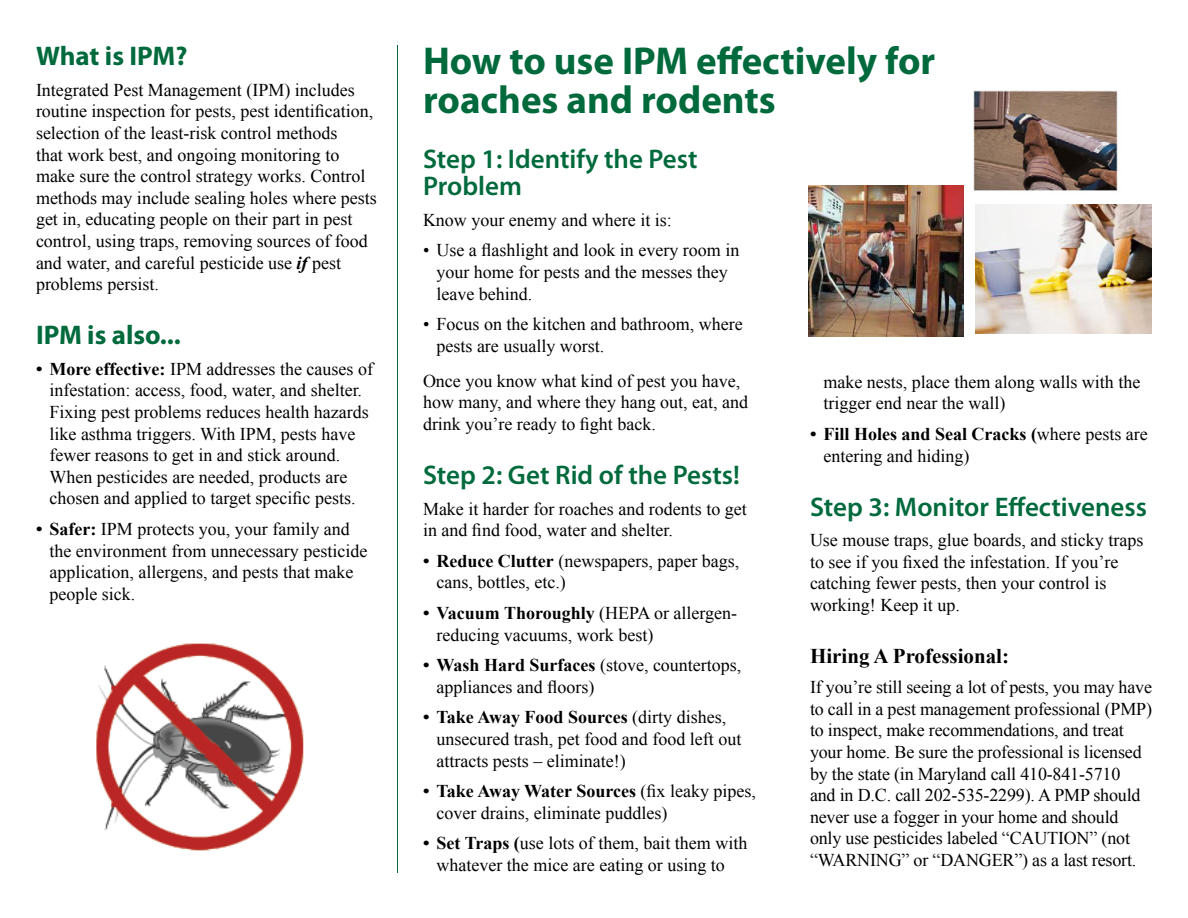
<style>
.page{position:relative;width:1188px;height:918px;background:#fff}
.page>*{position:absolute;margin:0;border:0;box-sizing:border-box;transform-origin:0 0}
.t1{font:700 39px/39px "Myriad Pro";color:#006a3c}
.t2{font:600 27px/27px "Myriad Pro";color:#006a3c}
.t3{font:700 27px "Myriad Pro";color:#006a3c}
.t4{font:700 21px "Times New Roman";color:#000}
.t5{font:18px/21.6px "Times New Roman";color:#000}
.s1{font-weight:700;font-style:italic}
.s2{font-weight:700}
</style>
<div class="page">
<img style="left:808px;top:186px;width:156px;height:150px">
<img style="left:976px;top:204px;width:176px;height:130px">
<img style="left:973px;top:90px;width:145px;height:101px">
<img style="left:96px;top:643px;width:208px;height:208px">
<hr style="left:397px;top:45px;width:1px;height:828px;background:#006a3c">
<h2 class="t3" style="left:36px;top:39px;width:153px">What is IPM?</h2>
<p class="t5" style="left:36px;top:79px;width:342px">Integrated Pest Management (IPM) includes routine inspection for pests, pest identification, selection of the least-risk control methods<br>that work best, and ongoing monitoring to make sure the control strategy works. Control methods may include sealing holes where pests get in, educating people on their part in pest control, using traps, removing sources of food and water, and careful pesticide use <span class="s1">if</span> pest problems persist.</p>
<h2 class="t3" style="left:36px;top:318px;width:146px">IPM is also...</h2>
<p class="t5" style="left:50px;top:358px;width:325px;text-indent:-14px"><span class="s2">• More effective:</span> IPM addresses the causes of infestation: access, food, water, and shelter.<br>Fixing pest problems reduces health hazards like asthma triggers. With IPM, pests have fewer reasons to get in and stick around.<br>When pesticides are needed, products are chosen and applied to target specific pests.</p>
<p class="t5" style="left:50px;top:518px;width:319px;text-indent:-14px"><span class="s2">• Safer:</span> IPM protects you, your family and the environment from unnecessary pesticide application, allergens, and pests that make people sick.</p>
<h1 class="t1" style="left:423px;top:40px;width:514px">How to use IPM effectively for roaches and rodents</h1>
<h2 class="t2" style="left:423px;top:145px;width:276px">Step 1: Identify the Pest<br>Problem</h2>
<p class="t5" style="left:423px;top:209px;width:250px">Know your enemy and where it is:</p>
<p class="t5" style="left:436px;top:239px;width:304px;text-indent:-14px">• Use a flashlight and look in every room in your home for pests and the messes they leave behind.</p>
<p class="t5" style="left:436px;top:313px;width:308px;text-indent:-14px">• Focus on the kitchen and bathroom, where pests are usually worst.</p>
<p class="t5" style="left:423px;top:370px;width:327px">Once you know what kind of pest you have, how many, and where they hang out, eat, and drink you’re ready to fight back.</p>
<h2 class="t2" style="left:423px;top:461px;width:318px">Step 2: Get Rid of the Pests!</h2>
<p class="t5" style="left:423px;top:498px;width:325px">Make it harder for roaches and rodents to get in and find food, water and shelter.</p>
<p class="t5" style="left:436px;top:550px;width:304px;text-indent:-14px"><span class="s2">• Reduce Clutter</span> (newspapers, paper bags, cans, bottles, etc.)</p>
<p class="t5" style="left:436px;top:602px;width:302px;text-indent:-14px"><span class="s2">• Vacuum Thoroughly</span> (HEPA or allergen&shy;reducing vacuums, work best)</p>
<p class="t5" style="left:436px;top:654px;width:306px;text-indent:-14px"><span class="s2">• Wash Hard Surfaces</span> (stove, countertops, appliances and floors)</p>
<p class="t5" style="left:436px;top:706px;width:306px;text-indent:-14px"><span class="s2">• Take Away Food Sources</span> (dirty dishes, unsecured trash, pet food and food left out attracts pests – eliminate!)</p>
<p class="t5" style="left:436px;top:780px;width:321px;text-indent:-14px"><span class="s2">• Take Away Water Sources</span> (fix leaky pipes, cover drains, eliminate puddles)</p>
<p class="t5" style="left:423px;top:832px;width:326px;text-align:center"><span class="s2">• Set Traps (</span>use lots of them, bait them with whatever the mice are eating or using to</p>
<p class="t5" style="left:824px;top:371px;width:318px">make nests, place them along walls with the trigger end near the wall)</p>
<p class="t5" style="left:824px;top:423px;width:326px;text-indent:-14px"><span class="s2">• Fill Holes and Seal Cracks (</span>where pests are entering and hiding)</p>
<h2 class="t2" style="left:810px;top:492px;width:339px">Step 3: Monitor Effectiveness</h2>
<p class="t5" style="left:810px;top:529px;width:335px">Use mouse traps, glue boards, and sticky traps to see if you fixed the infestation. If you’re catching fewer pests, then your control is working! Keep it up.</p>
<p class="t4" style="left:810px;top:641px;width:201px">Hiring A Professional:</p>
<p class="t5" style="left:810px;top:676px;width:344px">If you’re still seeing a lot of pests, you may have to call in a pest management professional (PMP) to inspect, make recommendations, and treat your home. Be sure the professional is licensed by the state (in Maryland call 410-841-5710<br>and in D.C. call 202-535-2299). A PMP should never use a fogger in your home and should only use pesticides labeled “CAUTION” (not “WARNING” or “DANGER”) as a last resort.</p>
</div>
